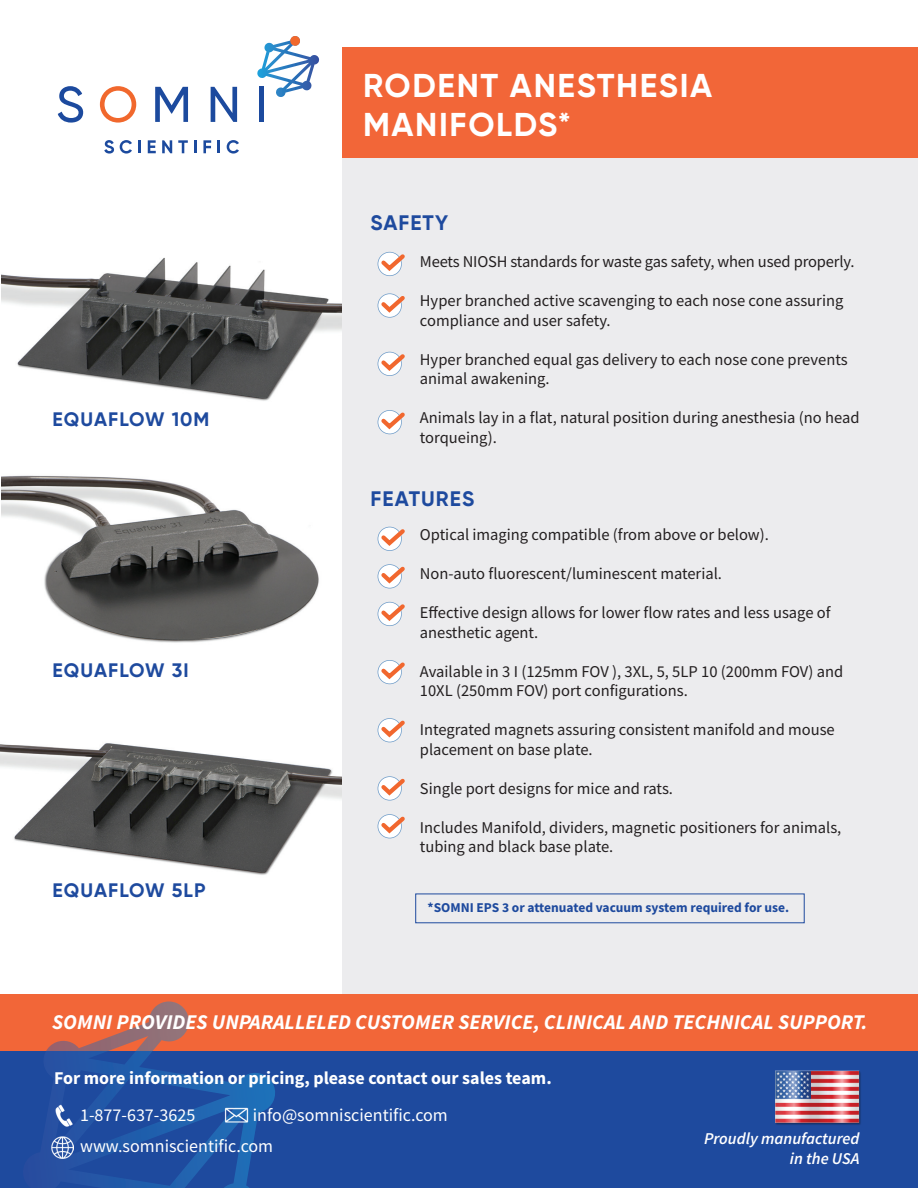
<style>
.page{position:relative;width:918px;height:1188px;background:#fff}
.page>*{position:absolute;margin:0;border:0;box-sizing:border-box;transform-origin:0 0}
.t1{font:700 33px/39.6px "Gilroy";letter-spacing:.05em;color:#fff}
.t2{font:italic 700 21px "Source Sans Pro";color:#fff}
.t3{font:700 21px "Gilroy";letter-spacing:.05em;color:#1e4a9e}
.t4{font:700 19.5px "Gilroy";letter-spacing:.055em;color:#1e4a9e}
.t5{font:18px/31.5px "Source Sans Pro";color:#fff}
.t6{font:700 18px "Source Sans Pro";color:#fff}
.t7{font:16.5px/19.5px "Source Sans Pro";color:#231f20}
.t8{font:italic 600 16.5px/19.8px "Source Sans Pro";color:#fff;text-align:right}
.t9{font:700 13.5px "Source Sans Pro";color:#1e4a9e}
</style>
<div class="page">
<img style="left:1px;top:257px;width:341px;height:144px">
<img style="left:1px;top:475px;width:318px;height:168px">
<img style="left:0;top:743px;width:342px;height:132px">
<div style="left:342px;top:126px;width:576px;height:897px;background:#ececee"></div>
<svg style="left:257px;top:36px;width:62px;height:61px"></svg>
<svg style="left:58px;top:86px;width:25px;height:37px"></svg>
<svg style="left:100px;top:86px;width:36px;height:37px"></svg>
<svg style="left:155px;top:87px;width:33px;height:35px"></svg>
<svg style="left:211px;top:87px;width:26px;height:35px"></svg>
<hr style="left:260px;top:87px;width:4px;height:35px;background:#1c4a9e">
<svg style="left:104px;top:140px;width:10px;height:14px"></svg>
<svg style="left:120px;top:140px;width:12px;height:14px"></svg>
<svg style="left:138px;top:140px;width:3px;height:13px"></svg>
<svg style="left:148px;top:140px;width:8px;height:13px"></svg>
<svg style="left:162px;top:140px;width:10px;height:13px"></svg>
<svg style="left:178px;top:140px;width:10px;height:13px"></svg>
<svg style="left:194px;top:140px;width:2px;height:13px"></svg>
<svg style="left:203px;top:140px;width:8px;height:13px"></svg>
<svg style="left:218px;top:140px;width:2px;height:13px"></svg>
<svg style="left:227px;top:140px;width:12px;height:14px"></svg>
<div style="left:290px;top:36px;width:10px;height:10px;background:#f1682d;border-radius:50%"></div>
<div style="left:0;top:1014px;width:918px;height:174px;background:#1e4a9e"></div>
<div style="left:0;top:995px;width:918px;height:56px;background:#f26638"></div>
<svg style="left:46px;top:1001px;width:229px;height:187px"></svg>
<div style="left:342px;top:48px;width:576px;height:110px;background:#f26638"></div>
<svg style="left:377px;top:251px;width:28px;height:25px"></svg>
<svg style="left:377px;top:351px;width:28px;height:25px"></svg>
<svg style="left:377px;top:410px;width:28px;height:24px"></svg>
<svg style="left:377px;top:293px;width:28px;height:25px"></svg>
<svg style="left:377px;top:526px;width:28px;height:25px"></svg>
<svg style="left:377px;top:564px;width:28px;height:24px"></svg>
<svg style="left:377px;top:601px;width:28px;height:25px"></svg>
<svg style="left:377px;top:660px;width:28px;height:24px"></svg>
<svg style="left:377px;top:718px;width:28px;height:24px"></svg>
<svg style="left:377px;top:776px;width:28px;height:25px"></svg>
<svg style="left:377px;top:814px;width:28px;height:24px"></svg>
<img style="left:775px;top:1070px;width:86px;height:55px">
<img style="left:222px;top:1101px;width:28px;height:27px">
<img style="left:53px;top:1105px;width:25px;height:24px">
<img style="left:51px;top:1136px;width:23px;height:23px">
<div style="left:415px;top:894px;width:390px;height:29px;border:1px solid #1e4a9e"></div>
<p class="t4" style="left:52px;top:407px;width:158px">EQUAFLOW 10M</p>
<p class="t4" style="left:52px;top:658px;width:138px">EQUAFLOW 3I</p>
<p class="t4" style="left:52px;top:878px;width:155px">EQUAFLOW 5LP</p>
<h1 class="t1" style="left:363px;top:65px;width:351px">RODENT ANESTHESIA<br>MANIFOLDS*</h1>
<p class="t3" style="left:370px;top:209px;width:79px">SAFETY</p>
<p class="t7" style="left:420px;top:252px;width:436px">Meets NIOSH standards for waste gas safety, when used properly.</p>
<p class="t7" style="left:420px;top:291px;width:425px">Hyper branched active scavenging to each nose cone assuring compliance and user safety.</p>
<p class="t7" style="left:420px;top:350px;width:429px">Hyper branched equal gas delivery to each nose cone prevents animal awakening.</p>
<p class="t7" style="left:420px;top:408px;width:441px">Animals lay in a flat, natural position during anesthesia (no head torqueing).</p>
<p class="t3" style="left:370px;top:485px;width:105px">FEATURES</p>
<p class="t7" style="left:420px;top:525px;width:351px">Optical imaging compatible (from above or below).</p>
<p class="t7" style="left:420px;top:564px;width:304px">Non-auto fluorescent/luminescent material.</p>
<p class="t7" style="left:420px;top:603px;width:412px">Effective design allows for lower flow rates and less usage of anesthetic agent.</p>
<p class="t7" style="left:420px;top:662px;width:425px">Available in 3 I (125mm FOV ), 3XL, 5, 5LP 10 (200mm FOV) and<br>10XL (250mm FOV) port configurations.</p>
<p class="t7" style="left:420px;top:720px;width:416px">Integrated magnets assuring consistent manifold and mouse placement on base plate.</p>
<p class="t7" style="left:420px;top:779px;width:255px">Single port designs for mice and rats.</p>
<p class="t7" style="left:420px;top:818px;width:423px">Includes Manifold, dividers, magnetic positioners for animals, tubing and black base plate.</p>
<p class="t9" style="left:428px;top:899px;width:363px">*SOMNI EPS 3 or attenuated vacuum system required for use.</p>
<p class="t2" style="left:52px;top:1008px;width:817px">SOMNI PROVIDES UNPARALLELED CUSTOMER SERVICE, CLINICAL AND TECHNICAL SUPPORT.</p>
<p class="t6" style="left:54px;top:1065px;width:499px">For more information or pricing, please contact our sales team.</p>
<p class="t5" style="left:80px;top:1099px;width:369px;text-indent:173px">info@somniscientific.com www.somniscientific.com</p>
<p class="t5" style="left:80px;top:1099px;width:117px">1-877-637-3625</p>
<p class="t8" style="left:704px;top:1128px;width:157px">Proudly manufactured in the USA</p>
</div>
